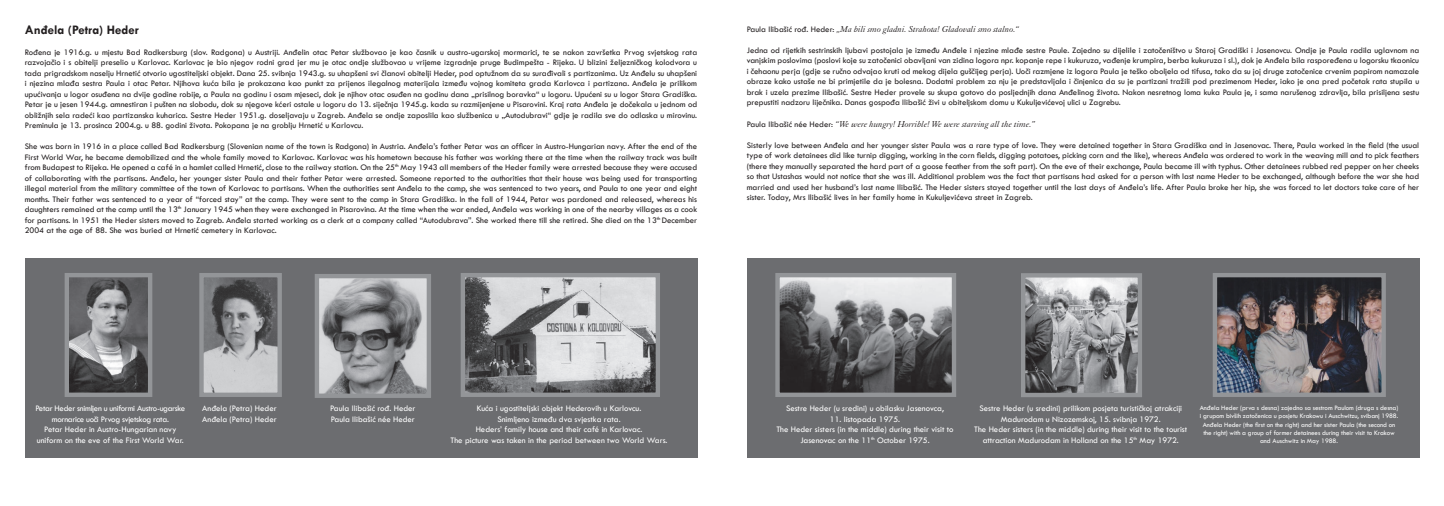
<style>
.page{position:relative;width:1444px;height:506px;background:#fff}
.page>*{position:absolute;margin:0;border:0;box-sizing:border-box;transform-origin:0 0}
.t1{font:700 13.12px "Tw Cen";color:#231f20}
.t2{font:italic 9.19px "Elegant Garamond BT";color:#231f20}
.t3{font:8.75px/10.5px "Tw Cen";color:#231f20;text-align:justify}
.t4{font:8.75px/10.5px "Tw Cen";color:#fff;text-align:center}
.t5{font:8.75px/10.5px "Tw Cen";letter-spacing:-.03em;color:#fff;text-align:center}
.t6{font:7px/8.4px "Tw Cen";letter-spacing:-.01em;color:#fff;text-align:center}
.s1{font-family:"Tw Cen";font-style:normal;font-size:8.75px}
</style>
<div class="page">
<div style="left:25px;top:258px;width:672px;height:200px;background:#6c6d70"></div>
<img style="left:70px;top:278px;width:77px;height:114px">
<div style="left:65px;top:273px;width:87px;height:124px;border:4px solid #939598"></div>
<img style="left:204px;top:278px;width:73px;height:114px">
<div style="left:199px;top:273px;width:83px;height:124px;border:4px solid #939598"></div>
<img style="left:320px;top:279px;width:106px;height:114px">
<div style="left:315px;top:274px;width:116px;height:124px;border:4px solid #939598"></div>
<img style="left:466px;top:278px;width:189px;height:114px">
<div style="left:461px;top:273px;width:199px;height:124px;border:4px solid #939598"></div>
<div style="left:747px;top:258px;width:672px;height:200px;background:#6c6d70"></div>
<img style="left:1026px;top:278px;width:111px;height:114px">
<div style="left:1021px;top:273px;width:121px;height:124px;border:4px solid #939598"></div>
<img style="left:1217px;top:278px;width:163px;height:114px">
<div style="left:1212px;top:273px;width:173px;height:124px;border:4px solid #939598"></div>
<img style="left:780px;top:278px;width:171px;height:114px">
<div style="left:775px;top:273px;width:181px;height:124px;border:4px solid #939598"></div>
<p class="t1" style="left:25px;top:22px;width:116px">Anđela (Petra) Heder</p>
<p class="t3" style="left:25px;top:47px;width:674px">Rođena je 1916.g. u mjestu Bad Radkersburg (slov. Radgona) u Austriji. Anđelin otac Petar službovao je kao časnik u austro-ugarskoj mormarici, te se nakon završetka Prvog svjetskog rata razvojačio i s obitelji preselio u Karlovac. Karlovac je bio njegov rodni grad jer mu je otac ondje službovao u vrijeme izgradnje pruge Budimpešta - Rijeka. U blizini željezničkog kolodvora u tada prigradskom naselju Hrnetić otvorio ugostiteljski objekt. Dana 25. svibnja 1943.g. su uhapšeni svi članovi obitelji Heder, pod optužnom da su surađivali s partizanima. Uz Anđelu su uhapšeni i njezina mlađa sestra Paula i otac Petar. Njihova kuća bila je prokazana kao punkt za prijenos ilegalnog materijala između vojnog komiteta grada Karlovca i partizana. Anđela je prilikom upućivanja u logor osuđena na dvije godine robije, a Paula na godinu i osam mjeseci, dok je njihov otac osuđen na godinu dana „prisilnog boravka“ u logoru. Upućeni su u logor Stara Gradiška.<br>Petar je u jesen 1944.g. amnestiran i pušten na slobodu, dok su njegove kćeri ostale u logoru do 13. siječnja 1945.g. kada su razmijenjene u Pisarovini. Kraj rata Anđela je dočekala u jednom od obližnjih sela radeći kao partizanska kuharica. Sestre Heder 1951.g. doseljavaju u Zagreb. Anđela se ondje zaposlila kao službenica u „Autodubravi“ gdje je radila sve do odlaska u mirovinu.<br>Preminula je 13. prosinca 2004.g. u 88. godini života. Pokopana je na groblju Hrnetić u Karlovcu.</p>
<p class="t3" style="left:25px;top:141px;width:674px">She was born in 1916 in a place called Bad Radkersburg (Slovenian name of the town is Radgona) in Austria. Anđela’s father Petar was an officer in Austro-Hungarian navy. After the end of the First World War, he became demobilized and the whole family moved to Karlovac. Karlovac was his hometown because his father was working there at the time when the railway track was built from Budapest to Rijeka. He opened a café in a hamlet called Hrnetić, close to the railway station. On the 25<sup>th</sup> May 1943 all members of the Heder family were arrested because they were accused of collaborating with the partisans. Anđela, her younger sister Paula and their father Petar were arrested. Someone reported to the authorities that their house was being used for transporting illegal material from the military committee of the town of Karlovac to partisans. When the authorities sent Anđela to the camp, she was sentenced to two years, and Paula to one year and eight months. Their father was sentenced to a year of “forced stay” at the camp. They were sent to the camp in Stara Gradiška. In the fall of 1944, Petar was pardoned and released, whereas his daughters remained at the camp until the 13<sup>th</sup> January 1945 when they were exchanged in Pisarovina. At the time when the war ended, Anđela was working in one of the nearby villages as a cook for partisans. In 1951 the Heder sisters moved to Zagreb. Anđela started working as a clerk at a company called “Autodubrava”. She worked there till she retired. She died on the 13<sup>th</sup> December 2004 at the age of 88. She was buried at Hrnetić cemetery in Karlovac.</p>
<p class="t2" style="left:747px;top:23px;width:274px"><span class="s1">Paula Ilibašić rođ. Heder:</span> „Ma bili smo gladni. Strahota! Gladovali smo stalno.“</p>
<p class="t3" style="left:747px;top:45px;width:674px">Jedna od rijetkih sestrinskih ljubavi postojala je između Anđele i njezine mlađe sestre Paule. Zajedno su dijelile i zatočeništvo u Staroj Gradiški i Jasenovcu. Ondje je Paula radila uglavnom na vanjskim poslovima (poslovi koje su zatočenici obavljani van zidina logora npr. kopanje repe i kukuruza, vađenje krumpira, berba kukuruza i sl.), dok je Anđela bila raspoređena u logorsku tkaonicu i čehaonu perja (gdje se ručno odvajao kruti od mekog dijela guščijeg perja). Uoči razmjene iz logora Paula je teško oboljela od tifusa, tako da su joj druge zatočenice crvenim papirom namazale obraze kako ustaše ne bi primjetile da je bolesna. Dodatni problem za nju je predstavljala i činjenica da su je partizani tražili pod prezimenom Heder, iako je ona pred početak rata stupila u brak i uzela prezime Ilibašić. Sestre Heder provele su skupa gotovo do posljednjih dana Anđelinog života. Nakon nesretnog loma kuka Paula je, i sama narušenog zdravlja, bila prisiljena sestu prepustiti nadzoru liječnika. Danas gospođa Ilibašić živi u obiteljskom domu u Kukuljevićevoj ulici u Zagrebu.</p>
<p class="t2" style="left:747px;top:118px;width:290px"><span class="s1">Paula Ilibašić née Heder:</span> “We were hungry! Horrible! We were starving all the time.”</p>
<p class="t3" style="left:747px;top:140px;width:674px">Sisterly love between Anđela and her younger sister Paula was a rare type of love. They were detained together in Stara Gradiška and in Jasenovac. There, Paula worked in the field (the usual type of work detainees did like turnip digging, working in the corn fields, digging potatoes, picking corn and the like), whereas Anđela was ordered to work in the weaving mill and to pick feathers (there they manually separated the hard part of a goose feather from the soft part). On the eve of their exchange, Paula became ill with typhus. Other detainees rubbed red pepper on her cheeks so that Ustashas would not notice that she was ill. Additional problem was the fact that partisans had asked for a person with last name Heder to be exchanged, although before the war she had married and used her husband’s last name Ilibašić. The Heder sisters stayed together until the last days of Anđela’s life. After Paula broke her hip, she was forced to let doctors take care of her sister. Today, Mrs Ilibašić lives in her family home in Kukuljevićeva street in Zagreb.</p>
<p class="t5" style="left:35px;top:403px;width:151px">Petar Heder snimljen u uniformi Austro-ugarske mornarice uoči Prvog svjetskog rata.<br>Petar Heder in Austro-Hungarian navy uniform on the eve of the First World War.</p>
<p class="t4" style="left:202px;top:403px;width:76px;text-align:left">Anđela (Petra) Heder<br>Anđela (Petra) Heder</p>
<p class="t4" style="left:450px;top:403px;width:218px">Kuća i ugostiteljski objekt Hederovih u Karlovcu.<br>Snimljeno između dva svjestka rata.<br>Heders’ family house and their café in Karlovac.<br>The picture was taken in the period between two World Wars.</p>
<p class="t4" style="left:330px;top:403px;width:87px;text-align:left">Paula Ilibašić rođ. Heder<br>Paula Ilibašić née Heder</p>
<p class="t4" style="left:786px;top:403px;width:159px">Sestre Heder (u sredini) u obilasku Jasenovca,</p>
<p class="t4" style="left:776px;top:414px;width:178px">11. listopada 1975.<br>The Heder sisters (in the middle) during their visit to<br>Jasenovac on the 11<sup>th</sup> October 1975.</p>
<p class="t4" style="left:974px;top:403px;width:214px">Sestre Heder (u sredini) prilikom posjeta turističkoj atrakciji Madurodam u Nizozemskoj, 15. svibnja 1972.<br>The Heder sisters (in the middle) during their visit to the tourist attraction Madurodam in Holland on the 15<sup>th</sup> May 1972.</p>
<p class="t6" style="left:1199px;top:403px;width:200px">Anđela Heder (prva s desna) zajedno sa sestrom Paulom (druga s desna) i grupom bivših zatočenica u posjetu Krakowu i Auschwitzu, svibanj 1988.<br>Anđela Heder (the first on the right) and her sister Paula (the second on the right) with a group of former detainees during their visit to Krakow and Auschwitz in May 1988.</p>
</div>
